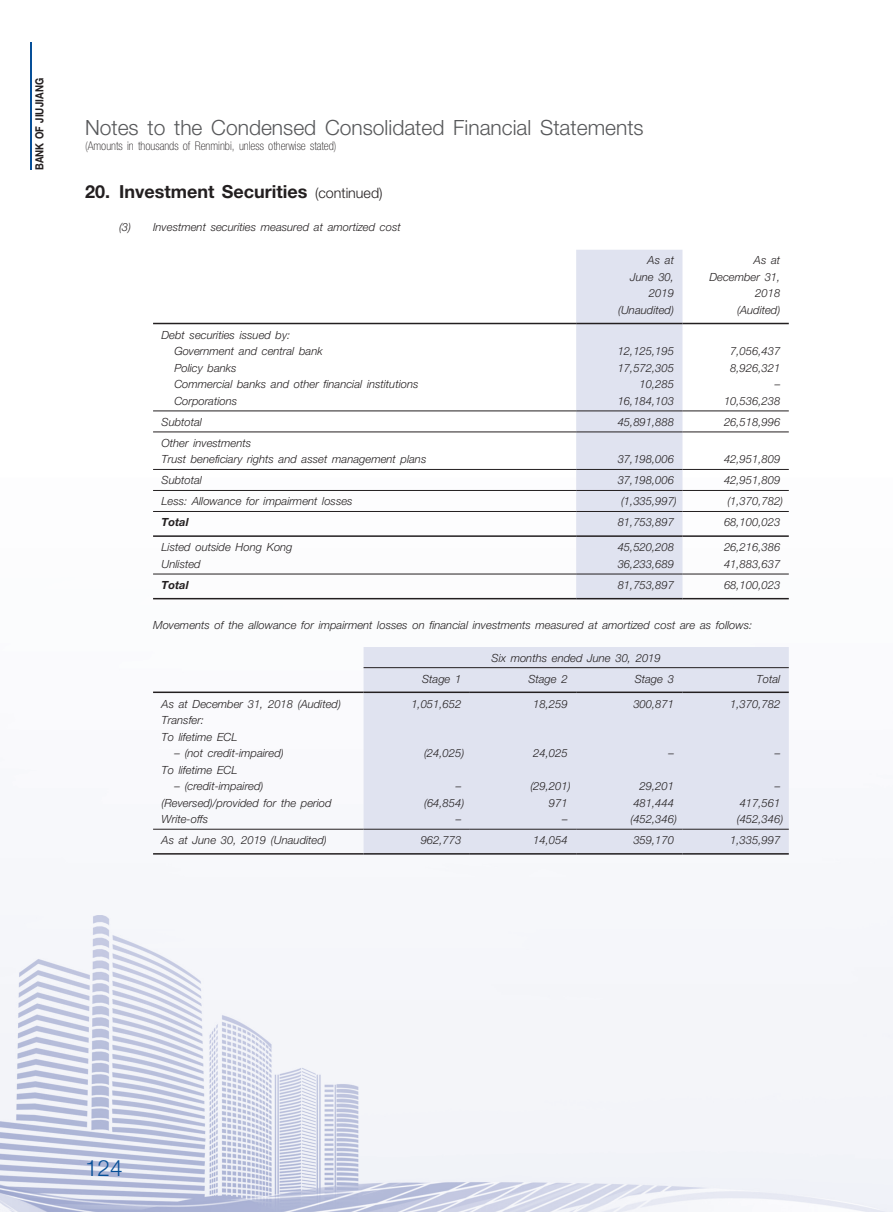
<style>
.page{position:relative;width:893px;height:1212px;background:#fff}
.page>*{position:absolute;margin:0;border:0;box-sizing:border-box;transform-origin:0 0}
.t1{font:300 22.5px "Helvetica Neue LT Std";color:#064f98}
.t2{font:300 21px "Helvetica Neue LT Std";color:#57585a}
.t3{font:700 18px "Helvetica Neue LT Std";color:#231f20}
.t4{font:100 condensed 12px "Helvetica Neue LT Std";color:#231f20}
.t5{font:italic 300 11.25px/16.5px "Helvetica Neue LT Std";color:#231f20}
.t6{font:700 11.25px "Helvetica Neue LT Std";letter-spacing:.005em;color:#231f20;scale:.85 1}
.t7{font:italic 700 11.25px "Helvetica Neue LT Std";color:#231f20}
.s1{font-weight:300;font-size:14.25px}
</style>
<div class="page">
<img style="left:0;top:42px;width:893px;height:1170px">
<hr style="left:30px;top:43px;width:1px;height:127px;background:#064f98">
<div style="left:576px;top:250px;width:106px;height:348px;background:#e0e3f0"></div>
<hr style="left:153px;top:323px;width:423px;height:1px;background:#231f20">
<hr style="left:576px;top:323px;width:106px;height:1px;background:#231f20">
<hr style="left:682px;top:323px;width:107px;height:1px;background:#231f20">
<hr style="left:153px;top:410px;width:423px;height:1px;background:#231f20">
<hr style="left:576px;top:410px;width:106px;height:1px;background:#231f20">
<hr style="left:682px;top:410px;width:107px;height:1px;background:#231f20">
<hr style="left:153px;top:431px;width:423px;height:1px;background:#231f20">
<hr style="left:576px;top:431px;width:106px;height:1px;background:#231f20">
<hr style="left:682px;top:431px;width:107px;height:1px;background:#231f20">
<hr style="left:153px;top:469px;width:423px;height:1px;background:#231f20">
<hr style="left:576px;top:469px;width:106px;height:1px;background:#231f20">
<hr style="left:682px;top:469px;width:107px;height:1px;background:#231f20">
<hr style="left:153px;top:490px;width:423px;height:1px;background:#231f20">
<hr style="left:576px;top:490px;width:106px;height:1px;background:#231f20">
<hr style="left:682px;top:490px;width:107px;height:1px;background:#231f20">
<hr style="left:153px;top:511px;width:423px;height:1px;background:#231f20">
<hr style="left:576px;top:511px;width:106px;height:1px;background:#231f20">
<hr style="left:682px;top:511px;width:107px;height:1px;background:#231f20">
<hr style="left:153px;top:535px;width:423px;height:2px;background:#231f20">
<hr style="left:576px;top:535px;width:106px;height:2px;background:#231f20">
<hr style="left:682px;top:535px;width:107px;height:2px;background:#231f20">
<hr style="left:153px;top:574px;width:423px;height:1px;background:#231f20">
<hr style="left:576px;top:574px;width:106px;height:1px;background:#231f20">
<hr style="left:682px;top:574px;width:107px;height:1px;background:#231f20">
<hr style="left:153px;top:598px;width:423px;height:1px;background:#231f20">
<hr style="left:576px;top:598px;width:106px;height:1px;background:#231f20">
<hr style="left:682px;top:598px;width:107px;height:1px;background:#231f20">
<div style="left:364px;top:647px;width:425px;height:206px;background:#e0e3f0"></div>
<hr style="left:364px;top:667px;width:425px;height:1px;background:#231f20">
<hr style="left:153px;top:691px;width:211px;height:2px;background:#231f20">
<hr style="left:364px;top:691px;width:106px;height:2px;background:#231f20">
<hr style="left:470px;top:691px;width:106px;height:2px;background:#231f20">
<hr style="left:576px;top:691px;width:106px;height:2px;background:#231f20">
<hr style="left:682px;top:691px;width:107px;height:2px;background:#231f20">
<hr style="left:153px;top:829px;width:211px;height:1px;background:#231f20">
<hr style="left:364px;top:829px;width:106px;height:1px;background:#231f20">
<hr style="left:470px;top:829px;width:106px;height:1px;background:#231f20">
<hr style="left:576px;top:829px;width:106px;height:1px;background:#231f20">
<hr style="left:682px;top:829px;width:107px;height:1px;background:#231f20">
<hr style="left:153px;top:853px;width:211px;height:1px;background:#231f20">
<hr style="left:364px;top:853px;width:106px;height:1px;background:#231f20">
<hr style="left:470px;top:853px;width:106px;height:1px;background:#231f20">
<hr style="left:576px;top:853px;width:106px;height:1px;background:#231f20">
<hr style="left:682px;top:853px;width:107px;height:1px;background:#231f20">
<p class="t6" style="left:33px;top:170px;width:110px;rotate:-90deg">BANK OF JIUJIANG</p>
<h2 class="t2" style="left:85px;top:115px;width:560px">Notes to the Condensed Consolidated Financial Statements</h2>
<p class="t4" style="left:85px;top:139px;width:253px">(Amounts in thousands of Renminbi, unless otherwise stated)</p>
<h3 class="t3" style="left:85px;top:180px;width:299px">20. Investment Securities <span class="s1">(continued)</span></h3>
<p class="t5" style="left:119px;top:219px;width:283px">(3) Investment securities measured at amortized cost</p>
<p class="t5" style="left:174px;top:326px;width:150px;text-indent:-13px">Debt securities issued by:<br>Government and central bank</p>
<p class="t5" style="left:630px;top:252px;width:45px;text-align:right">As at<br>June 30,</p>
<p class="t5" style="left:709px;top:252px;width:72px;text-align:right">As at<br>December 31,</p>
<p class="t5" style="left:649px;top:285px;width:27px">2019</p>
<p class="t5" style="left:755px;top:285px;width:27px">2018</p>
<p class="t5" style="left:618px;top:301px;width:57px">(Unaudited)</p>
<p class="t5" style="left:737px;top:301px;width:45px">(Audited)</p>
<p class="t5" style="left:618px;top:343px;width:58px">12,125,195</p>
<p class="t5" style="left:730px;top:343px;width:52px">7,056,437</p>
<p class="t5" style="left:174px;top:359px;width:64px">Policy banks</p>
<p class="t5" style="left:618px;top:359px;width:58px">17,572,305</p>
<p class="t5" style="left:730px;top:359px;width:52px">8,926,321</p>
<p class="t5" style="left:174px;top:376px;width:246px">Commercial banks and other financial institutions</p>
<p class="t5" style="left:640px;top:376px;width:36px">10,285</p>
<p class="t5" style="left:775px;top:376px;width:7px">–</p>
<p class="t5" style="left:174px;top:392px;width:64px">Corporations</p>
<p class="t5" style="left:618px;top:392px;width:58px">16,184,103</p>
<p class="t5" style="left:724px;top:392px;width:58px">10,536,238</p>
<p class="t5" style="left:162px;top:413px;width:42px">Subtotal</p>
<p class="t5" style="left:618px;top:413px;width:58px">45,891,888</p>
<p class="t5" style="left:724px;top:413px;width:58px">26,518,996</p>
<p class="t5" style="left:162px;top:434px;width:266px">Other investments<br>Trust beneficiary rights and asset management plans</p>
<p class="t5" style="left:618px;top:451px;width:58px">37,198,006</p>
<p class="t5" style="left:724px;top:451px;width:58px">42,951,809</p>
<p class="t5" style="left:162px;top:472px;width:42px">Subtotal</p>
<p class="t5" style="left:618px;top:472px;width:58px">37,198,006</p>
<p class="t5" style="left:724px;top:472px;width:58px">42,951,809</p>
<p class="t5" style="left:162px;top:493px;width:193px">Less: Allowance for impairment losses</p>
<p class="t5" style="left:621px;top:493px;width:57px">(1,335,997)</p>
<p class="t5" style="left:727px;top:493px;width:57px">(1,370,782)</p>
<p class="t7" style="left:162px;top:515px;width:29px">Total</p>
<p class="t5" style="left:618px;top:514px;width:58px">81,753,897</p>
<p class="t5" style="left:724px;top:514px;width:58px">68,100,023</p>
<p class="t5" style="left:162px;top:539px;width:132px">Listed outside Hong Kong</p>
<p class="t5" style="left:618px;top:539px;width:58px">45,520,208</p>
<p class="t5" style="left:724px;top:539px;width:58px">26,216,386</p>
<p class="t5" style="left:162px;top:555px;width:41px">Unlisted</p>
<p class="t5" style="left:618px;top:555px;width:58px">36,233,689</p>
<p class="t5" style="left:724px;top:555px;width:58px">41,883,637</p>
<p class="t7" style="left:162px;top:578px;width:29px">Total</p>
<p class="t5" style="left:618px;top:577px;width:58px">81,753,897</p>
<p class="t5" style="left:724px;top:577px;width:58px">68,100,023</p>
<p class="t5" style="left:153px;top:616px;width:601px">Movements of the allowance for impairment losses on financial investments measured at amortized cost are as follows:</p>
<p class="t5" style="left:492px;top:649px;width:171px">Six months ended June 30, 2019</p>
<p class="t5" style="left:422px;top:670px;width:41px">Stage 1</p>
<p class="t5" style="left:528px;top:670px;width:41px">Stage 2</p>
<p class="t5" style="left:635px;top:670px;width:41px">Stage 3</p>
<p class="t5" style="left:756px;top:670px;width:25px">Total</p>
<p class="t5" style="left:162px;top:695px;width:181px">As at December 31, 2018 (Audited)</p>
<p class="t5" style="left:411px;top:695px;width:52px">1,051,652</p>
<p class="t5" style="left:533px;top:695px;width:36px">18,259</p>
<p class="t5" style="left:633px;top:695px;width:42px">300,871</p>
<p class="t5" style="left:730px;top:695px;width:52px">1,370,782</p>
<p class="t5" style="left:162px;top:712px;width:77px">Transfer:<br>To lifetime ECL</p>
<p class="t5" style="left:174px;top:745px;width:111px">– (not credit-impaired)</p>
<p class="t5" style="left:424px;top:745px;width:42px">(24,025)</p>
<p class="t5" style="left:533px;top:745px;width:36px">24,025</p>
<p class="t5" style="left:668px;top:745px;width:7px">–</p>
<p class="t5" style="left:775px;top:745px;width:7px">–</p>
<p class="t5" style="left:162px;top:761px;width:77px">To lifetime ECL</p>
<p class="t5" style="left:174px;top:778px;width:91px">– (credit-impaired)</p>
<p class="t5" style="left:456px;top:778px;width:7px">–</p>
<p class="t5" style="left:530px;top:778px;width:42px">(29,201)</p>
<p class="t5" style="left:640px;top:778px;width:36px">29,201</p>
<p class="t5" style="left:775px;top:778px;width:7px">–</p>
<p class="t5" style="left:162px;top:794px;width:171px">(Reversed)/provided for the period</p>
<p class="t5" style="left:424px;top:794px;width:42px">(64,854)</p>
<p class="t5" style="left:549px;top:794px;width:20px">971</p>
<p class="t5" style="left:633px;top:794px;width:42px">481,444</p>
<p class="t5" style="left:740px;top:794px;width:42px">417,561</p>
<p class="t5" style="left:162px;top:811px;width:48px">Write-offs</p>
<p class="t5" style="left:456px;top:811px;width:7px">–</p>
<p class="t5" style="left:562px;top:811px;width:7px">–</p>
<p class="t5" style="left:630px;top:811px;width:48px">(452,346)</p>
<p class="t5" style="left:737px;top:811px;width:48px">(452,346)</p>
<p class="t5" style="left:162px;top:832px;width:167px">As at June 30, 2019 (Unaudited)</p>
<p class="t5" style="left:421px;top:832px;width:42px">962,773</p>
<p class="t5" style="left:533px;top:832px;width:36px">14,054</p>
<p class="t5" style="left:633px;top:832px;width:42px">359,170</p>
<p class="t5" style="left:730px;top:832px;width:52px">1,335,997</p>
<h1 class="t1" style="left:85px;top:1155px;width:39px">124</h1>
</div>
